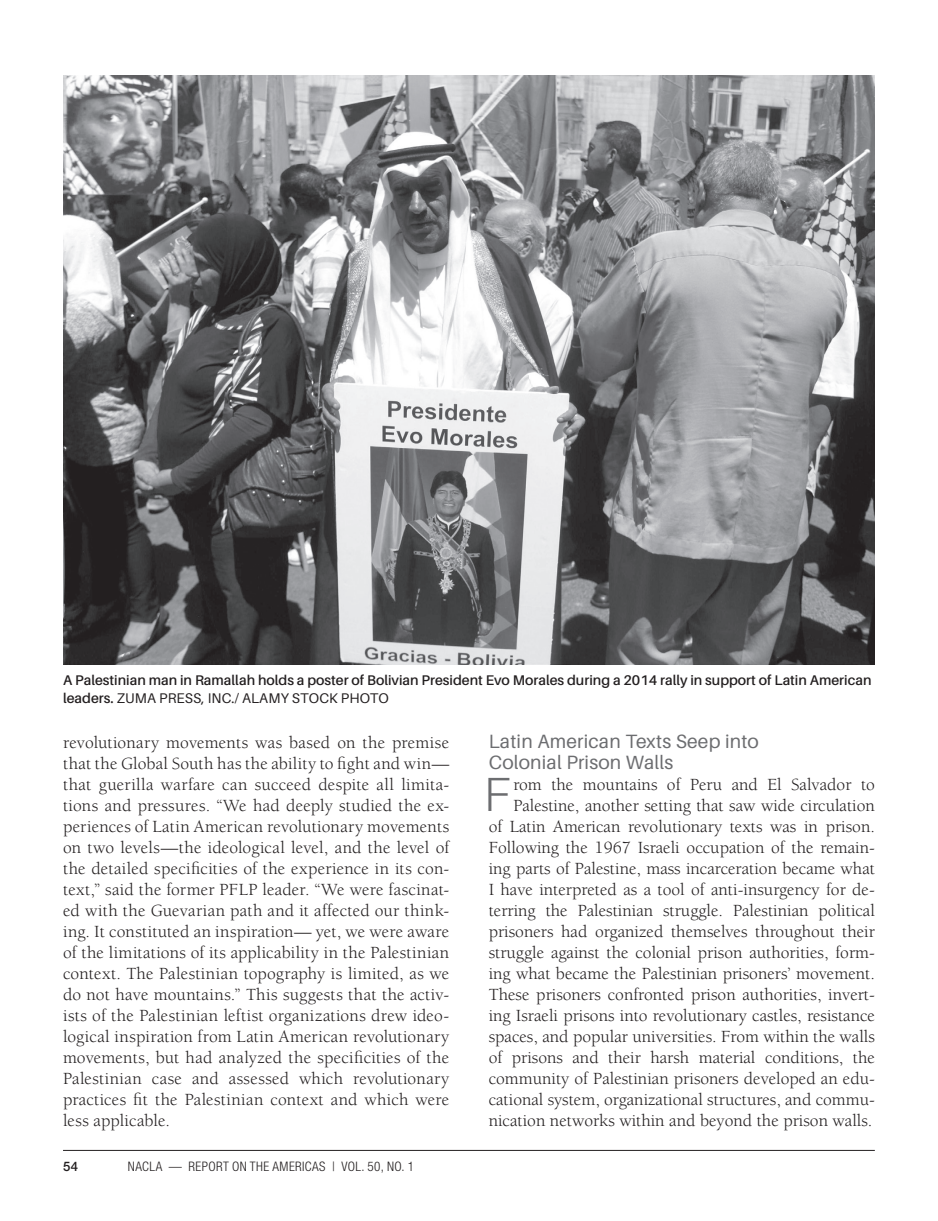
<style>
.page{position:relative;width:938px;height:1221px;background:#fff}
.page>*{position:absolute;margin:0;border:0;box-sizing:border-box;transform-origin:0 0}
.t1{font:300 47.95px "Aileron";color:#6c6d70}
.t2{font:19.25px/21px "Aileron";letter-spacing:.01em;color:#6c6d70}
.t3{font:17.5px/21px "Berkeley";color:#231f20;text-align:justify}
.t4{font:600 14px/18.4px "Aileron";color:#231f20}
.t5{font:300 condensed 13.12px "Helvetica Neue LT Std";letter-spacing:.03em;color:#231f20}
.t6{font:500 13.12px "Helvetica Neue LT Std";color:#231f20}
.s1{font-weight:400}
.s2{font-weight:300;font-stretch:condensed}
</style>
<div class="page">
<img style="left:63px;top:76px;width:811px;height:588px">
<hr style="left:63px;top:1149px;width:811px;height:1px;background:#231f20">
<p class="t4" style="left:63px;top:671px;width:810px">A Palestinian man in Ramallah holds a poster of Bolivian President Evo Morales during a 2014 rally in support of Latin American leaders. <span class="s1">ZUMA PRESS, INC./ ALAMY STOCK PHOTO</span></p>
<p class="t3" style="left:63px;top:732px;width:388px">revolutionary movements was based on the premise that the Global South has the ability to fight and win— that guerilla warfare can succeed despite all limita&shy;tions and pressures. “We had deeply studied the ex&shy;periences of Latin American revolutionary movements on two levels—the ideological level, and the level of the detailed specificities of the experience in its con&shy;text,” said the former PFLP leader. “We were fascinat&shy;ed with the Guevarian path and it affected our think&shy;ing. It constituted an inspiration— yet, we were aware of the limitations of its applicability in the Palestinian context. The Palestinian topography is limited, as we do not have mountains.” This suggests that the activ&shy;ists of the Palestinian leftist organizations drew ideo&shy;logical inspiration from Latin American revolutionary movements, but had analyzed the specificities of the Palestinian case and assessed which revolutionary practices fit the Palestinian context and which were less applicable.</p>
<p class="t2" style="left:488px;top:731px;width:271px">Latin American Texts Seep into<br>Colonial Prison Walls</p>
<p class="t3" style="left:488px;top:774px;width:388px;text-align:right">rom the mountains of Peru and El Salvador to Palestine, another setting that saw wide circulation<br>of Latin American revolutionary texts was in prison.<br>Following the 1967 Israeli occupation of the remain&shy;ing parts of Palestine, mass incarceration became what I have interpreted as a tool of anti-insurgency for de&shy;terring the Palestinian struggle. Palestinian political prisoners had organized themselves throughout their struggle against the colonial prison authorities, form&shy;ing what became the Palestinian prisoners’ movement.<br>These prisoners confronted prison authorities, invert&shy;ing Israeli prisons into revolutionary castles, resistance spaces, and popular universities. From within the walls of prisons and their harsh material conditions, the community of Palestinian prisoners developed an edu&shy;cational system, organizational structures, and commu&shy;nication networks within and beyond the prison walls.</p>
<h1 class="t1" style="left:484px;top:768px;width:28px">F</h1>
<p class="t6" style="left:63px;top:1158px;width:44px">54 <span class="s2">N</span></p>
<p class="t5" style="left:135px;top:1158px;width:280px">ACLA — REPORT ON THE AMERICAS | VOL. 50, NO. 1</p>
</div>
